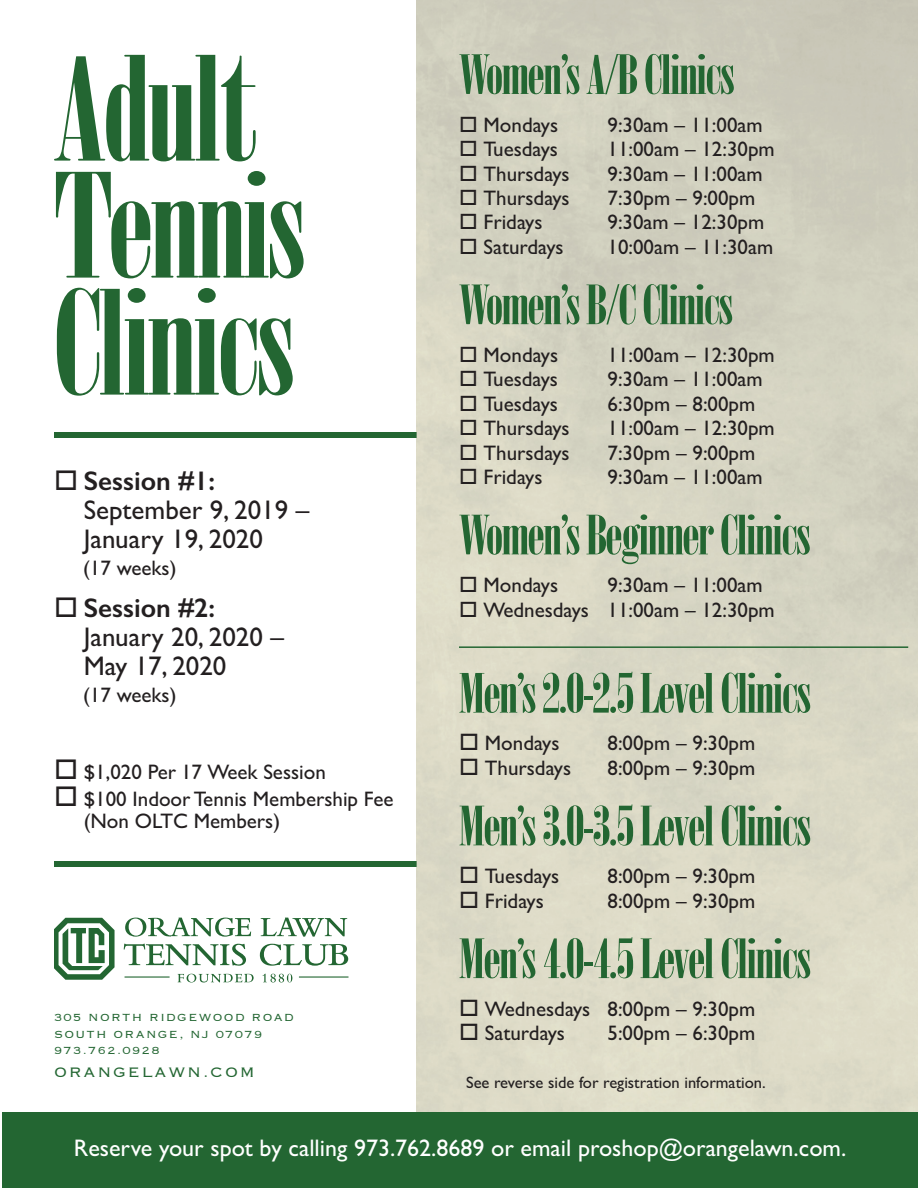
<style>
.page{position:relative;width:918px;height:1188px;background:#fff}
.page>*{position:absolute;margin:0;border:0;box-sizing:border-box;transform-origin:0 0}
.t1{font:144px/117px "Onyx";letter-spacing:-.025em;color:#236632;scale:1.2 1}
.t2{font:54px "Onyx";letter-spacing:-.025em;color:#236632;scale:1.2 1}
.t3{font:27px/28.8px "Gill Sans";color:#231f20}
.t4{font:24px "Gill Sans";color:#fff}
.t5{font:21px/21.3px "Gill Sans";color:#231f20}
.t6{font:300 18px "Copperplate";letter-spacing:.1em;color:#236632}
.t7{font:16.5px "Gill Sans";color:#231f20}
.t8{font:300 13.5px/16.5px "Copperplate";letter-spacing:.1em;color:#236632}
.s1{font-weight:600}
</style>
<div class="page">
<img style="left:417px;top:0;width:501px;height:1113px">
<svg style="left:125px;top:918px;width:126px;height:19px"></svg>
<svg style="left:261px;top:918px;width:86px;height:19px"></svg>
<svg style="left:124px;top:944px;width:122px;height:22px"></svg>
<svg style="left:260px;top:944px;width:88px;height:22px"></svg>
<svg style="left:54px;top:918px;width:61px;height:62px"></svg>
<svg style="left:178px;top:974px;width:76px;height:8px"></svg>
<svg style="left:263px;top:974px;width:29px;height:8px"></svg>
<hr style="left:124px;top:976px;width:46px;height:2px;background:#236632">
<hr style="left:299px;top:976px;width:50px;height:2px;background:#236632">
<div style="left:2px;top:1113px;width:916px;height:75px;background:#236632"></div>
<div style="left:54px;top:432px;width:363px;height:6px;background:#236632"></div>
<hr style="left:459px;top:646px;width:449px;height:2px;background:#236632">
<div style="left:54px;top:861px;width:363px;height:6px;background:#236632"></div>
<h1 class="t1" style="left:54px;top:62px;width:212px">Adult<br>Tennis<br>Clinics</h1>
<p class="t3" style="left:84px;top:470px;width:227px;text-indent:-30px">□ <span class="s1">Session #1:<br></span>September 9, 2019 –<br>January 19, 2020</p>
<p class="t5" style="left:83px;top:559px;width:95px">(17 weeks)</p>
<p class="t3" style="left:84px;top:597px;width:202px;text-indent:-30px">□ <span class="s1">Session #2:<br></span>January 20, 2020 –<br>May 17, 2020</p>
<p class="t5" style="left:83px;top:687px;width:95px">(17 weeks)</p>
<p class="t5" style="left:54px;top:763px;width:273px">□ $1,020 Per 17 Week Session</p>
<p class="t5" style="left:84px;top:791px;width:311px;text-indent:-30px">□ $100 Indoor Tennis Membership Fee (Non OLTC Members)</p>
<p class="t8" style="left:54px;top:1008px;width:241px">305 NORTH RIDGEWOOD ROAD<br>SOUTH ORANGE, NJ 07079<br>973.762.0928</p>
<p class="t6" style="left:54px;top:1060px;width:202px">ORANGELAWN.COM</p>
<h2 class="t2" style="left:459px;top:54px;width:231px">Women’s A/B Clinics</h2>
<p class="t5" style="left:459px;top:116px;width:101px">□ Mondays</p>
<p class="t5" style="left:608px;top:116px;width:157px">9:30am – 11:00am</p>
<p class="t5" style="left:459px;top:141px;width:101px">□ Tuesdays</p>
<p class="t5" style="left:608px;top:141px;width:169px">11:00am – 12:30pm</p>
<p class="t5" style="left:459px;top:165px;width:112px">□ Thursdays</p>
<p class="t5" style="left:608px;top:165px;width:157px">9:30am – 11:00am</p>
<p class="t5" style="left:459px;top:190px;width:112px">□ Thursdays</p>
<p class="t5" style="left:608px;top:190px;width:149px">7:30pm – 9:00pm</p>
<p class="t5" style="left:459px;top:214px;width:85px">□ Fridays</p>
<p class="t5" style="left:608px;top:214px;width:158px">9:30am – 12:30pm</p>
<p class="t5" style="left:459px;top:238px;width:106px">□ Saturdays</p>
<p class="t5" style="left:608px;top:238px;width:167px">10:00am – 11:30am</p>
<h2 class="t2" style="left:459px;top:285px;width:230px">Women’s B/C Clinics</h2>
<p class="t5" style="left:459px;top:347px;width:101px">□ Mondays</p>
<p class="t5" style="left:608px;top:347px;width:169px">11:00am – 12:30pm</p>
<p class="t5" style="left:459px;top:371px;width:101px">□ Tuesdays</p>
<p class="t5" style="left:608px;top:371px;width:157px">9:30am – 11:00am</p>
<p class="t5" style="left:459px;top:395px;width:101px">□ Tuesdays</p>
<p class="t5" style="left:608px;top:395px;width:149px">6:30pm – 8:00pm</p>
<p class="t5" style="left:459px;top:420px;width:112px">□ Thursdays</p>
<p class="t5" style="left:608px;top:420px;width:169px">11:00am – 12:30pm</p>
<p class="t5" style="left:459px;top:444px;width:112px">□ Thursdays</p>
<p class="t5" style="left:608px;top:444px;width:149px">7:30pm – 9:00pm</p>
<p class="t5" style="left:459px;top:468px;width:85px">□ Fridays</p>
<p class="t5" style="left:608px;top:468px;width:157px">9:30am – 11:00am</p>
<h2 class="t2" style="left:459px;top:515px;width:295px">Women’s Beginner Clinics</h2>
<p class="t5" style="left:459px;top:577px;width:101px">□ Mondays</p>
<p class="t5" style="left:608px;top:577px;width:157px">9:30am – 11:00am</p>
<p class="t5" style="left:459px;top:601px;width:317px">□ Wednesdays 11:00am – 12:30pm</p>
<h2 class="t2" style="left:459px;top:673px;width:295px">Men’s 2.0-2.5 Level Clinics</h2>
<p class="t5" style="left:459px;top:735px;width:102px">□ Mondays</p>
<p class="t5" style="left:608px;top:735px;width:149px">8:00pm – 9:30pm</p>
<p class="t5" style="left:459px;top:759px;width:114px">□ Thursdays</p>
<p class="t5" style="left:608px;top:759px;width:149px">8:00pm – 9:30pm</p>
<h2 class="t2" style="left:459px;top:806px;width:295px">Men’s 3.0-3.5 Level Clinics</h2>
<p class="t5" style="left:459px;top:868px;width:102px">□ Tuesdays</p>
<p class="t5" style="left:608px;top:868px;width:149px">8:00pm – 9:30pm</p>
<p class="t5" style="left:459px;top:892px;width:86px">□ Fridays</p>
<p class="t5" style="left:608px;top:892px;width:149px">8:00pm – 9:30pm</p>
<h2 class="t2" style="left:459px;top:938px;width:295px">Men’s 4.0-4.5 Level Clinics</h2>
<p class="t5" style="left:459px;top:1001px;width:298px">□ Wednesdays 8:00pm – 9:30pm</p>
<p class="t5" style="left:459px;top:1025px;width:108px">□ Saturdays</p>
<p class="t5" style="left:608px;top:1025px;width:149px">5:00pm – 6:30pm</p>
<p class="t7" style="left:466px;top:1077px;width:301px">See reverse side for registration information.</p>
<p class="t4" style="left:74px;top:1139px;width:774px">Reserve your spot by calling 973.762.8689 or email proshop@orangelawn.com.</p>
</div>
